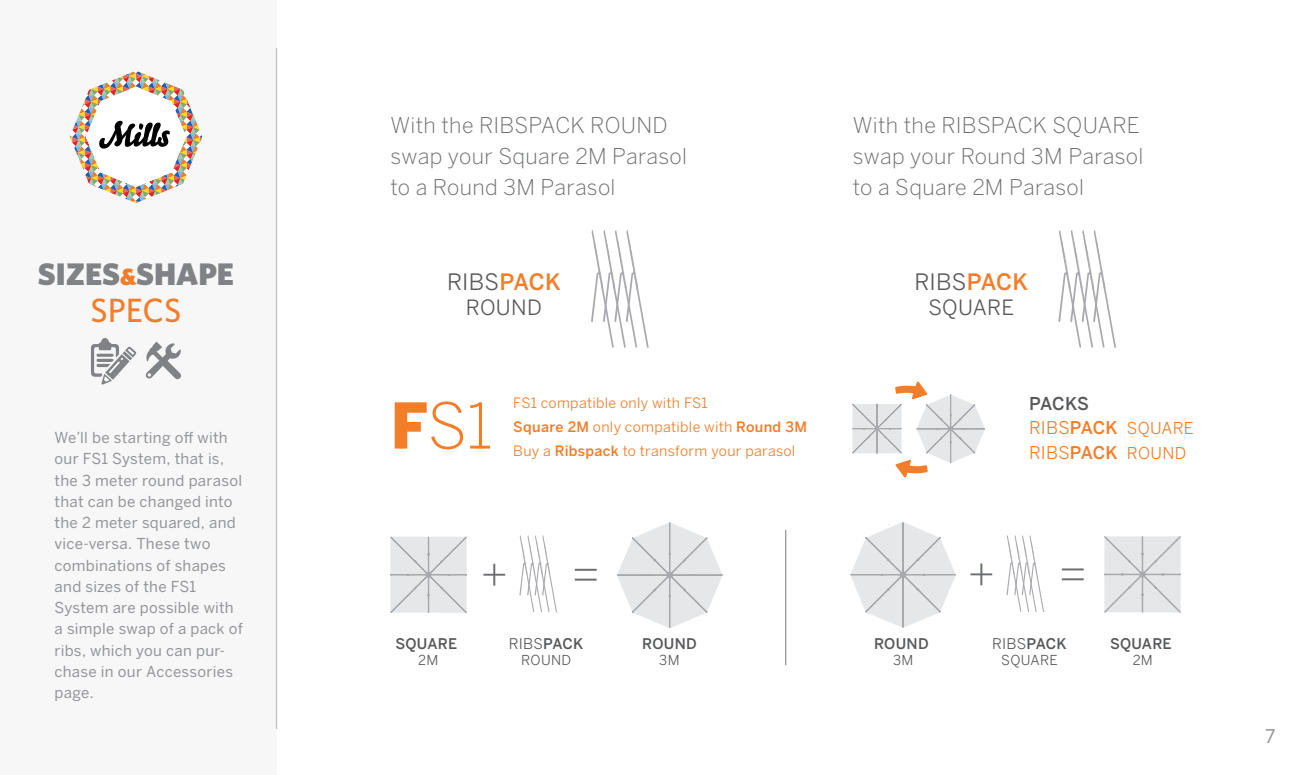
<style>
.page{position:relative;width:1313px;height:775px;background:#fff}
.page>*{position:absolute;margin:0;border:0;box-sizing:border-box;transform-origin:0 0}
.t1{font:300 62.5px "Benton Sans";color:#f37d29}
.t2{font:500 33.75px "Whitney HTF";color:#f37d29}
.t3{font:31.25px "Whitney HTF Black SC";color:#808285}
.t4{font:22.38px "Benton Sans";letter-spacing:.01em;color:#57585a}
.t5{font:300 21.5px/31.1px "Benton Sans";letter-spacing:.01em;color:#6c6d70}
.t6{font:21px "Benton Sans";letter-spacing:.015em;color:#57585a}
.t7{font:18.75px "Benton Sans";color:#939598}
.t8{font:500 17.62px "Benton Sans";letter-spacing:-.01em;color:#57585a}
.t9{font:16.25px/25px "Benton Sans";letter-spacing:.015em;color:#f37d29}
.t10{font:15px/21.2px "Benton Sans";letter-spacing:.015em;color:#939598}
.t11{font:500 14.62px "Benton Sans";letter-spacing:.015em;color:#57585a}
.t12{font:14.62px "Benton Sans";letter-spacing:.01em;color:#57585a}
.t13{font:14.12px/24.1px "Benton Sans";letter-spacing:.02em;color:#f37d29}
.t14{font:13.62px "Benton Sans";letter-spacing:.02em;color:#57585a}
.s1{color:#f37d29}
.s2{font-weight:500;color:#f37d29}
.s3{font-weight:900}
.s4{font-weight:500}
.s5{font-size:17.5px}
.s6{font-weight:500;font-size:17.5px}
</style>
<div class="page">
<div style="left:0;top:0;width:276px;height:775px;background:#f7f7f8"></div>
<svg style="left:91px;top:338px;width:45px;height:47px"></svg>
<svg style="left:122px;top:351px;width:10px;height:9px"></svg>
<svg style="left:146px;top:342px;width:35px;height:37px"></svg>
<svg style="left:70px;top:71px;width:132px;height:132px"></svg>
<hr style="left:276px;top:48px;width:1px;height:681px;background:#bcbdc0">
<svg style="left:617px;top:522px;width:106px;height:106px"></svg>
<svg style="left:390px;top:536px;width:77px;height:77px;background:#e0e1e3"></svg>
<svg style="left:483px;top:564px;width:22px;height:22px"></svg>
<hr style="left:575px;top:579px;width:21px;height:2px;background:#6c6d70">
<hr style="left:575px;top:569px;width:21px;height:2px;background:#6c6d70">
<svg style="left:519px;top:535px;width:38px;height:77px"></svg>
<hr style="left:785px;top:530px;width:1px;height:135px;background:#939598">
<svg style="left:850px;top:522px;width:106px;height:106px"></svg>
<svg style="left:1104px;top:536px;width:77px;height:77px;background:#e0e1e3"></svg>
<svg style="left:970px;top:563px;width:22px;height:22px"></svg>
<hr style="left:1061px;top:578px;width:22px;height:2px;background:#6c6d70">
<hr style="left:1061px;top:568px;width:22px;height:2px;background:#6c6d70">
<svg style="left:1006px;top:535px;width:38px;height:77px"></svg>
<svg style="left:852px;top:381px;width:133px;height:97px"></svg>
<svg style="left:591px;top:230px;width:57px;height:118px"></svg>
<svg style="left:1058px;top:230px;width:58px;height:118px"></svg>
<h3 class="t3" style="left:38px;top:255px;width:197px">SIZES<span class="s1">&amp;</span>SHAPE</h3>
<h2 class="t2" style="left:90px;top:289px;width:93px">SPECS</h2>
<p class="t10" style="left:55px;top:427px;width:190px">We’ll be starting off with our FS1 System, that is, the 3 meter round parasol that can be changed into the 2 meter squared, and vice-versa. These two combinations of shapes and sizes of the FS1<br>System are possible with a simple swap of a pack of ribs, which you can pur&shy;chase in our Accessories page.</p>
<h3 class="t5" style="left:390px;top:109px;width:298px">With the RIBSPACK ROUND swap your Square 2M Parasol to a Round 3M Parasol</h3>
<h3 class="t4" style="left:447px;top:268px;width:115px">RIBS<span class="s2">PACK</span></h3>
<h3 class="t6" style="left:466px;top:295px;width:78px">ROUND</h3>
<h3 class="t5" style="left:853px;top:109px;width:292px">With the RIBSPACK SQUARE swap your Round 3M Parasol to a Square 2M Parasol</h3>
<h3 class="t4" style="left:914px;top:268px;width:115px">RIBS<span class="s2">PACK</span></h3>
<h3 class="t6" style="left:928px;top:295px;width:87px">SQUARE</h3>
<h1 class="t1" style="left:390px;top:389px;width:104px"><span class="s3">F</span>S1</h1>
<p class="t8" style="left:1029px;top:393px;width:61px">PACKS</p>
<p class="t13" style="left:513px;top:391px;width:295px">FS1 compatible only with FS1<br><span class="s4">Square 2M</span> only compatible with <span class="s4">Round 3M<br></span>Buy a <span class="s4">Ribspack</span> to transform your parasol</p>
<p class="t9" style="left:1029px;top:415px;width:166px"><span class="s5">RIBS</span><span class="s6">PACK</span> SQUARE<br><span class="s5">RIBS</span><span class="s6">PACK</span> ROUND</p>
<p class="t11" style="left:395px;top:635px;width:63px">SQUARE</p>
<p class="t14" style="left:418px;top:652px;width:22px">2M</p>
<p class="t12" style="left:509px;top:635px;width:76px">RIBS<span class="s4">PACK</span></p>
<p class="t14" style="left:521px;top:652px;width:51px">ROUND</p>
<p class="t11" style="left:642px;top:635px;width:56px">ROUND</p>
<p class="t14" style="left:659px;top:652px;width:22px">3M</p>
<p class="t11" style="left:874px;top:635px;width:56px">ROUND</p>
<p class="t14" style="left:893px;top:652px;width:22px">3M</p>
<p class="t12" style="left:992px;top:635px;width:76px">RIBS<span class="s4">PACK</span></p>
<p class="t14" style="left:1001px;top:652px;width:58px">SQUARE</p>
<p class="t11" style="left:1110px;top:635px;width:63px">SQUARE</p>
<p class="t14" style="left:1132px;top:652px;width:22px">2M</p>
<p class="t7" style="left:1265px;top:725px;width:12px">7</p>
</div>
